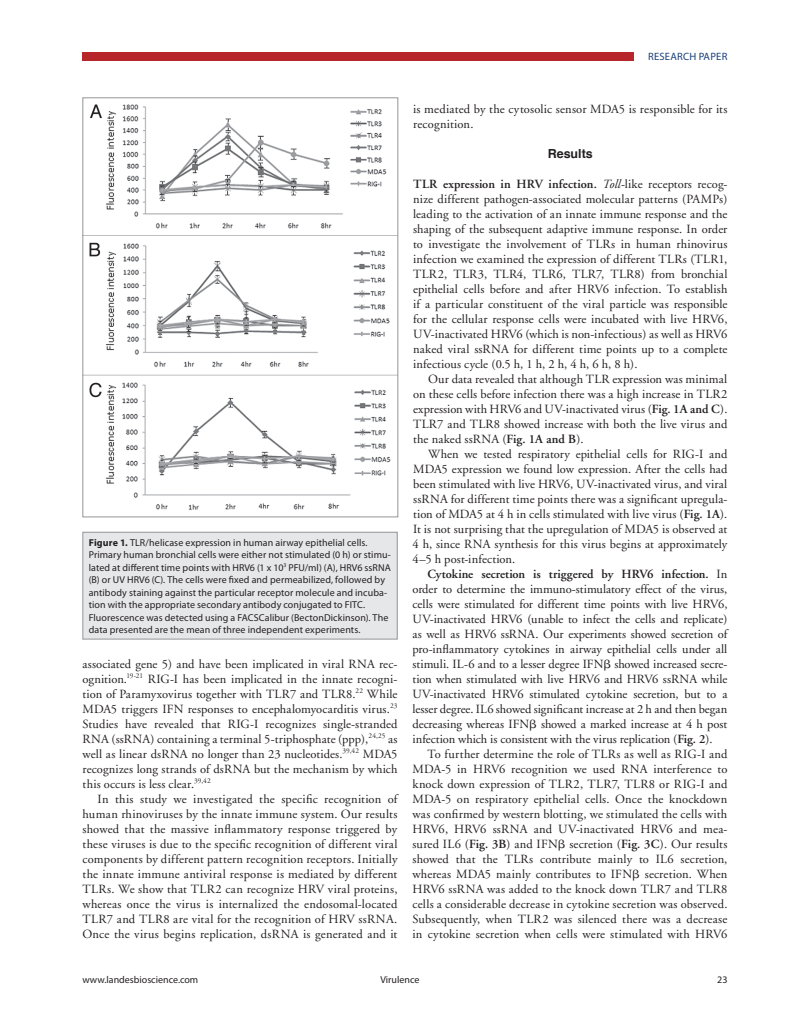
<style>
.page{position:relative;width:810px;height:1035px;background:#fff}
.page>*{position:absolute;margin:0;border:0;box-sizing:border-box;transform-origin:0 0}
.t1{font:12.5px/15px "Adobe Garamond";letter-spacing:.01em;color:#231f20;text-align:justify}
.t2{font:700 12.5px "Helvetica";color:#231f20}
.t3{font:10.62px "Myriad Pro";letter-spacing:.02em;color:#193f7c}
.t4{font:10px/12.5px "Myriad Pro";letter-spacing:.005em;color:#231f20}
.s1{font-weight:700}
.s2{font-weight:600}
.s3{font-style:italic}
.s4{font-family:"Universal Std Greekw Math Pi"}
</style>
<div class="page">
<div style="left:82px;top:52px;width:552px;height:9px;background:#b7262b"></div>
<div style="left:83px;top:532px;width:314px;height:107px;background:#e6e7e9"></div>
<div style="left:83px;top:532px;width:315px;height:107px;border:1px solid #939598"></div>
<img style="left:85px;top:104px;width:311px;height:406px">
<div style="left:83px;top:97px;width:315px;height:420px;border:1px solid #939598"></div>
<p class="t3" style="left:648px;top:50px;width:79px">research paper</p>
<p class="t4" style="left:89px;top:536px;width:304px"><span class="s1">Figure 1.</span> TLR/helicase expression in human airway epithelial cells.<br>Primary human bronchial cells were either not stimulated (0 h) or stimu&shy;lated at different time points with H RV6 (1 x 10<sup>3</sup> PFU/ml) (A), H RV6 ssRNA (B) or UV HRV6 (C). The cells were fixed and permeabilized, followed by antibody staining against the particular receptor molecule and incuba&shy;tion with the appropriate secondary antibody conjugated to FITC.<br>Fluorescence was detected using a FACSC</p>
<p class="t4" style="left:89px;top:611px;width:301px;text-indent:176px">alibur (BectonDickinson). The data presented are the mean of three independent experiments.</p>
<p class="t1" style="left:83px;top:656px;width:316px">associated gene 5) and have been implicated in viral RNA rec&shy;ognition.<sup>19-21</sup> RIG-I has been implicated in the innate recogni&shy;tion of Paramyxovirus together with TLR7 and TLR8.<sup>22</sup> While MDA5 triggers IFN responses to encephalomyocarditis virus.<sup>23<br></sup>Studies have revealed that RIG-I recognizes single-stranded RNA (ssRNA) containing a terminal 5-triphosphate (ppp),<sup>24,25</sup> as well as linear dsRNA no longer than 23 nucleotides.<sup>39,42</sup> MDA5 recognizes long strands of dsRNA but the mechanism by which this occurs is less clear.<sup>39,42</sup></p>
<p class="t1" style="left:83px;top:791px;width:316px;text-indent:15px">In this study we investigated the specific recognition of human rhinoviruses by the innate immune system. Our results showed that the massive inflammatory response triggered by these viruses is due to the specific recognition of different viral components by different pattern recognition receptors. Initially the innate immune antiviral response is mediated by different TLRs. We show that TLR2 can recognize HRV viral proteins, whereas once the virus is internalized the endosomal-located TLR7 and TLR8 are vital for the recognition of HRV ssRNA.<br>Once the virus begins replication, dsRNA is generated and it</p>
<p class="t1" style="left:413px;top:101px;width:316px">is mediated by the cytosolic sensor MDA5 is responsible for its recognition.</p>
<p class="t2" style="left:548px;top:143px;width:47px">Results</p>
<p class="t1" style="left:413px;top:176px;width:316px"><span class="s2">TLR expression in HRV infection.</span> <span class="s3">Toll</span>-like receptors recog&shy;nize different pathogen-associated molecular patterns (PAMPs) leading to the activation of an innate immune response and the shaping of the subsequent adaptive immune response. In order to investigate the involvement of TLRs in human rhinovirus infection we examined the expression of different TLRs (TLR1, TLR2, TLR3, TLR4, TLR6, TLR7, TLR8) from bronchial epithelial cells before and after HRV6 infection. To establish if a particular constituent of the viral particle was responsible for the cellular response cells were incubated with live HRV6, UV-inactivated HRV6 (which is non-infectious) as well as HRV6 naked viral ssRNA for different time points up to a complete infectious cycle (0.5 h, 1 h, 2 h, 4 h, 6 h, 8 h).</p>
<p class="t1" style="left:413px;top:371px;width:316px;text-indent:15px">Our data revealed that although TLR expression was minimal on these cells before infection there was a high increase in TLR2 expression with HRV6 and UV-inactivated virus (<span class="s2">Fig. 1A and C</span>).<br>TLR7 and TLR8 showed increase with both the live virus and the naked ssRNA (<span class="s2">Fig. 1A and B</span>).</p>
<p class="t1" style="left:413px;top:446px;width:316px;text-indent:16px">When we tested respiratory epithelial cells for RIG-I and MDA5 expression we found low expression. After the cells had been stimulated with live HRV6, UV-inactivated virus, and viral ssRNA for different time points there was a significant upregula&shy;tion of MDA5 at 4 h in cells stimulated with live virus (<span class="s2">Fig. 1A</span>).<br>It is not surprising that the upregulation of MDA5 is observed at 4 h, since RNA synthesis for this virus begins at approximately 4–5 h post-infection.</p>
<p class="t1" style="left:412px;top:566px;width:316px;text-indent:15px"><span class="s2">Cytokine secretion is triggered by HRV6 infection.</span> In order to determine the immuno-stimulatory effect of the virus, cells were stimulated for different time points with live HRV6, UV-inactivated HRV6 (unable to infect the cells and replicate) as well as HRV6 ssRNA. Our experiments showed secretion of pro-inflammatory cytokines in airway epithelial cells under all stimuli. IL-6 and to a lesser degree IFN<span class="s4">β</span> showed increased secre&shy;tion when stimulated with live HRV6 and HRV6 ssRNA while UV-inactivated HRV6 stimulated cytokine secretion, but to a lesser degree. IL6 showed significant increase at 2 h and then began decreasing whereas IFN<span class="s4">β</span> showed a marked increase at 4 h post infection which is consistent with the virus replication (<span class="s2">Fig. 2</span>).</p>
<p class="t1" style="left:413px;top:746px;width:316px;text-indent:15px">To further determine the role of TLRs as well as RIG-I and MDA-5 in HRV6 recognition we used RNA interference to knock down expression of TLR2, TLR7, TLR8 or RIG-I and MDA-5 on respiratory epithelial cells. Once the knockdown was confirmed by western blotting, we stimulated the cells with HRV6, HRV6 ssRNA and UV-inactivated HRV6 and mea&shy;sured IL6 (<span class="s2">Fig. 3B</span>) and IFN<span class="s4">β</span> secretion (<span class="s2">Fig. 3C</span>). Our results showed that the TLRs contribute mainly to IL6 secretion, whereas MDA5 mainly contributes to IFN<span class="s4">β</span> secretion. When HRV6 ssRNA was added to the knock down TLR7 and TLR8 cells a considerable decrease in cytokine secretion was observed.<br>Subsequently, when TLR2 was silenced there was a decrease in cytokine secretion when cells were stimulated with HRV6</p>
<p class="t4" style="left:82px;top:973px;width:117px">www.landesbioscience.com</p>
<p class="t4" style="left:381px;top:973px;width:40px">Virulence</p>
<p class="t4" style="left:717px;top:973px;width:12px">23</p>
</div>
